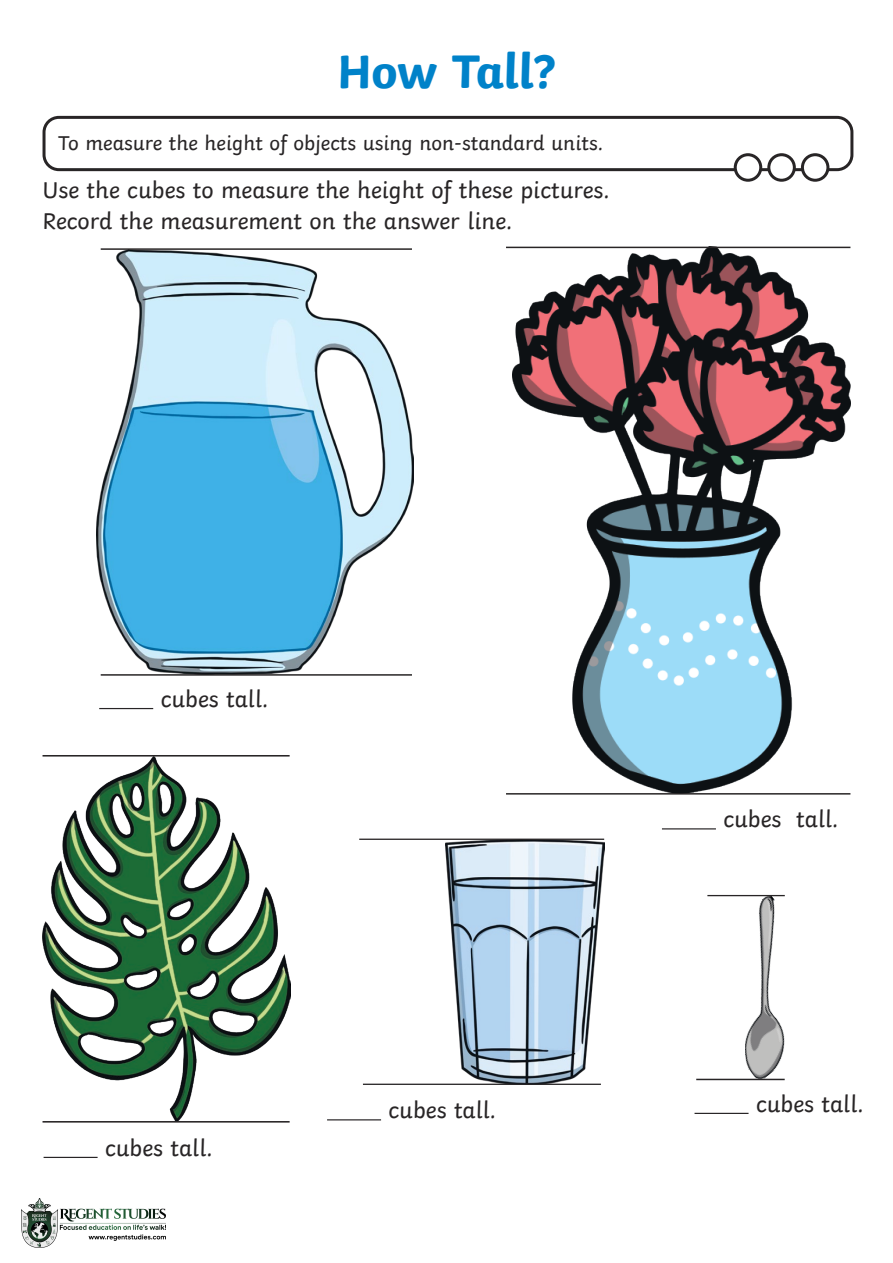
<style>
.page{position:relative;width:893px;height:1263px;background:#fff}
.page>*{position:absolute;margin:0;border:0;box-sizing:border-box;transform-origin:0 0}
.Heading_1{font:700 49.5px "Twinkl";letter-spacing:-.01em;color:#0082c9}
.KS1_Body_Copy{font:24px/31.5px "Twinkl";color:#282526}
.Aim{font:21px "Twinkl";color:#282526}
</style>
<div class="page">
<div style="left:43px;top:116px;width:810px;height:55px;border:3px solid #282526;border-radius:15px"></div>
<div style="left:735px;top:155px;width:26px;height:25px;background:#fff;border-radius:50%"></div>
<div style="left:734px;top:153px;width:28px;height:29px;border:3px solid #282526;border-radius:50%"></div>
<div style="left:769px;top:155px;width:25px;height:25px;background:#fff;border-radius:50%"></div>
<div style="left:767px;top:153px;width:29px;height:29px;border:3px solid #282526;border-radius:50%"></div>
<div style="left:802px;top:155px;width:26px;height:25px;background:#fff;border-radius:50%"></div>
<div style="left:801px;top:153px;width:28px;height:29px;border:3px solid #282526;border-radius:50%"></div>
<img style="left:97px;top:250px;width:316px;height:425px">
<img style="left:512px;top:248px;width:338px;height:545px">
<img style="left:445px;top:840px;width:159px;height:243px">
<img style="left:43px;top:757px;width:247px;height:364px">
<img style="left:745px;top:896px;width:40px;height:183px">
<hr style="left:101px;top:248px;width:311px;height:2px;background:#282526">
<hr style="left:506px;top:247px;width:344px;height:1px;background:#282526">
<hr style="left:506px;top:793px;width:344px;height:1px;background:#282526">
<hr style="left:359px;top:838px;width:245px;height:2px;background:#282526">
<hr style="left:707px;top:895px;width:78px;height:1px;background:#282526">
<hr style="left:696px;top:1079px;width:89px;height:1px;background:#282526">
<hr style="left:43px;top:755px;width:247px;height:1px;background:#282526">
<hr style="left:43px;top:1121px;width:247px;height:1px;background:#282526">
<hr style="left:363px;top:1083px;width:238px;height:2px;background:#282526">
<hr style="left:101px;top:674px;width:311px;height:2px;background:#282526">
<hr style="left:99px;top:708px;width:54px;height:1px;background:#282526">
<hr style="left:44px;top:1157px;width:54px;height:1px;background:#282526">
<hr style="left:327px;top:1119px;width:54px;height:1px;background:#282526">
<hr style="left:694px;top:1113px;width:54px;height:1px;background:#282526">
<hr style="left:662px;top:828px;width:54px;height:1px;background:#282526">
<img style="left:22px;top:1199px;width:143px;height:49px">
<p class="Heading_1" style="left:337px;top:31px;width:220px">How Tall?</p>
<p class="Aim" style="left:58px;top:127px;width:546px">To measure the height of objects using non-standard units.</p>
<p class="KS1_Body_Copy" style="left:43px;top:172px;width:568px">Use the cubes to measure the height of these pictures.<br>Record the measurement on the answer line.</p>
<p class="KS1_Body_Copy" style="left:161px;top:681px;width:109px">cubes tall.</p>
<p class="KS1_Body_Copy" style="left:105px;top:1130px;width:109px">cubes tall.</p>
<p class="KS1_Body_Copy" style="left:723px;top:801px;width:117px">cubes tall.</p>
<p class="KS1_Body_Copy" style="left:388px;top:1092px;width:109px">cubes tall.</p>
<p class="KS1_Body_Copy" style="left:756px;top:1085px;width:109px">cubes tall.</p>
</div>
